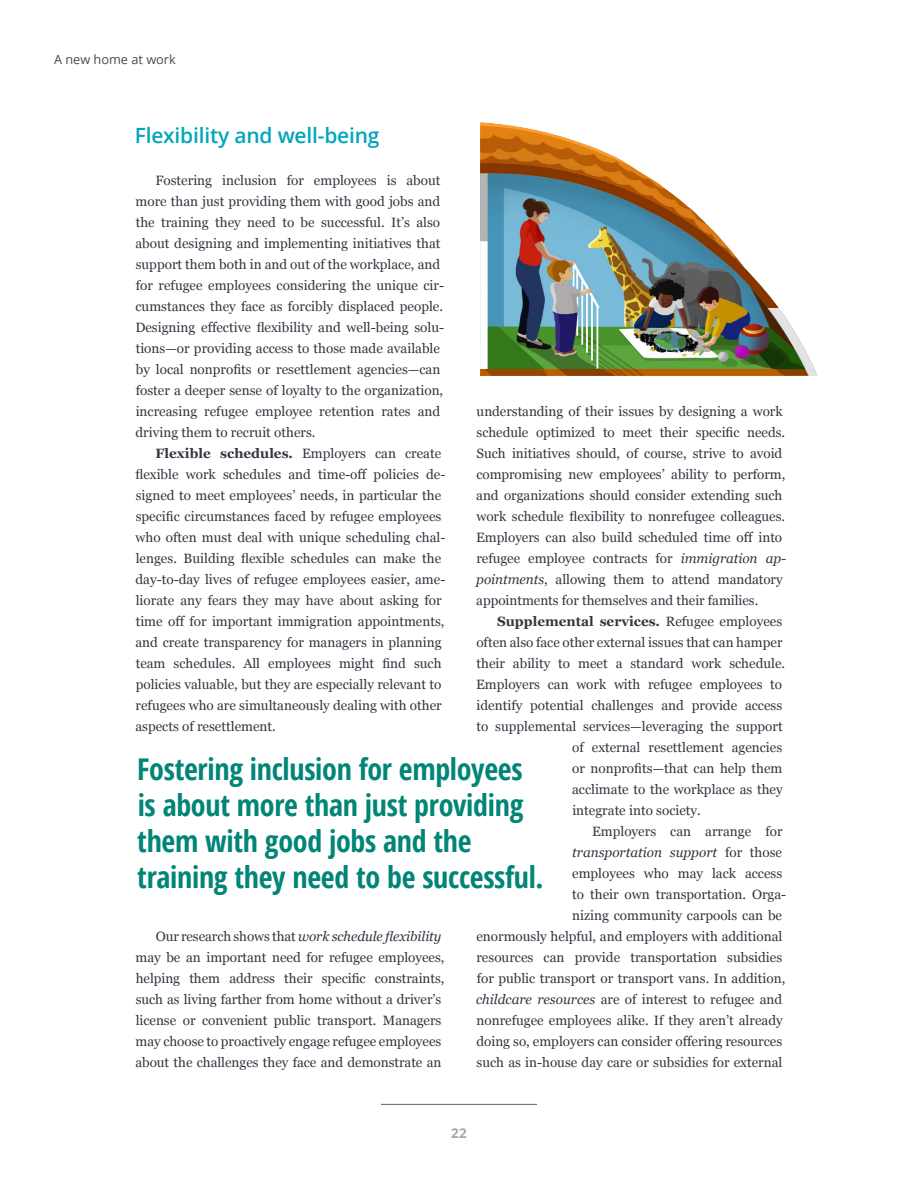
<style>
.page{position:relative;width:918px;height:1188px;background:#fff}
.page>*{position:absolute;margin:0;border:0;box-sizing:border-box;transform-origin:0 0}
.pullout-quote{font:700 30px/36px "Open Sans Condensed";letter-spacing:-.01em;color:#018577}
.heading2{font:600 21px "Open Sans";letter-spacing:-.01em;color:#00a6b9}
.body-copy{font:13.5px/21px "Georgia";color:#323640}
.body-copy-2{font:700 13.5px "Georgia";color:#323640}
.body-copy-3{font:italic 13.5px "Georgia";color:#323640}
.t1{font:700 13.5px "Open Sans";color:#a3a7a9}
.t2{font:12.75px "Open Sans";color:#464b54}
.s1{font-weight:700}
.s2{font-style:italic}
.s3{font-weight:400}
.s4{font-style:normal}
</style>
<div class="page">
<hr style="left:381px;top:1104px;width:156px;height:1px;background:#5f6369">
<img style="left:480px;top:122px;width:338px;height:254px">
<p class="t2" style="left:54px;top:50px;width:123px">A new home at work</p>
<p class="heading2" style="left:135px;top:120px;width:246px">Flexibility and well-being</p>
<p class="body-copy" style="left:135px;top:169px;width:310px;text-indent:20px">Fostering inclusion for employees is about more than just providing them with good jobs and the training they need to be successful. It’s also about designing and implementing initiatives that support them both in and out of the workplace, and for refugee employees considering the unique cir&shy;cumstances they face as forcibly displaced people.<br>Designing effective flexibility and well-being solu&shy;tions—or providing access to those made available by local nonprofits or resettlement agencies—can foster a deeper sense of loyalty to the organization, increasing refugee employee retention rates and driving them to recruit others.</p>
<p class="body-copy" style="left:135px;top:442px;width:312px;text-indent:20px"><span class="s1">Flexible schedules.</span> Employers can create flexible work schedules and time-off policies de&shy;signed to meet employees’ needs, in particular the specific circumstances faced by refugee employees who often must deal with unique scheduling chal&shy;lenges. Building flexible schedules can make the day-to-day lives of refugee employees easier, ame&shy;liorate any fears they may have about asking for time off for important immigration appointments, and create transparency for managers in planning team schedules. All employees might find such policies valuable, but they are especially relevant to refugees who are simultaneously dealing with other aspects of resettlement.</p>
<p class="body-copy" style="left:476px;top:400px;width:312px">understanding of their issues by designing a work schedule optimized to meet their specific needs.<br>Such initiatives should, of course, strive to avoid compromising new employees’ ability to perform, and organizations should consider extending such work schedule flexibility to nonrefugee colleagues.<br>Employers can also build scheduled time off into refugee employee contracts for <span class="s2">immigration ap&shy;pointments</span>, allowing them to attend mandatory appointments for themselves and their families.</p>
<p class="body-copy-2" style="left:497px;top:611px;width:287px">Supplemental services. <span class="s3">Refugee employees</span></p>
<p class="body-copy" style="left:476px;top:631px;width:308px">often also face other external issues that can hamper</p>
<p class="body-copy" style="left:477px;top:652px;width:310px">their ability to meet a standard work schedule.</p>
<p class="body-copy" style="left:476px;top:673px;width:308px">Employers can work with refugee employees to</p>
<p class="body-copy" style="left:477px;top:694px;width:307px">identify potential challenges and provide access</p>
<p class="body-copy" style="left:477px;top:715px;width:308px">to supplemental services—leveraging the support</p>
<p class="body-copy" style="left:572px;top:736px;width:212px">of external resettlement agencies</p>
<p class="body-copy" style="left:572px;top:757px;width:212px">or nonprofits—that can help them</p>
<p class="body-copy" style="left:572px;top:778px;width:212px">acclimate to the workplace as they</p>
<p class="body-copy" style="left:572px;top:799px;width:130px">integrate into society.</p>
<p class="body-copy" style="left:592px;top:820px;width:192px">Employers can arrange for</p>
<p class="body-copy-3" style="left:572px;top:842px;width:212px">transportation support <span class="s4">for those</span></p>
<p class="body-copy" style="left:572px;top:862px;width:212px">employees who may lack access</p>
<p class="body-copy" style="left:572px;top:883px;width:216px">to their own transportation. Orga-</p>
<p class="body-copy" style="left:572px;top:904px;width:211px">nizing community carpools can be</p>
<p class="body-copy" style="left:476px;top:925px;width:308px">enormously helpful, and employers with additional</p>
<p class="body-copy" style="left:476px;top:946px;width:307px">resources can provide transportation subsidies</p>
<p class="body-copy" style="left:477px;top:967px;width:310px">for public transport or transport vans. In addition,</p>
<p class="body-copy" style="left:476px;top:988px;width:308px"><span class="s2">childcare resources</span> are of interest to refugee and</p>
<p class="body-copy" style="left:476px;top:1009px;width:308px">nonrefugee employees alike. If they aren’t already</p>
<p class="body-copy" style="left:476px;top:1030px;width:307px">doing so, employers can consider offering resources</p>
<p class="body-copy" style="left:477px;top:1051px;width:307px">such as in-house day care or subsidies for external</p>
<p class="pullout-quote" style="left:137px;top:751px;width:408px">Fostering inclusion for employees is about more than just providing them with good jobs and the training they need to be successful.</p>
<p class="body-copy" style="left:135px;top:925px;width:311px;text-indent:20px">Our research shows that <span class="s2">work schedule flexibility </span>may be an important need for refugee employees, helping them address their specific constraints, such as living farther from home without a driver’s license or convenient public transport. Managers may choose to proactively engage refugee employees about the challenges they face and demonstrate an</p>
<p class="t1" style="left:451px;top:1123px;width:17px">22</p>
</div>
